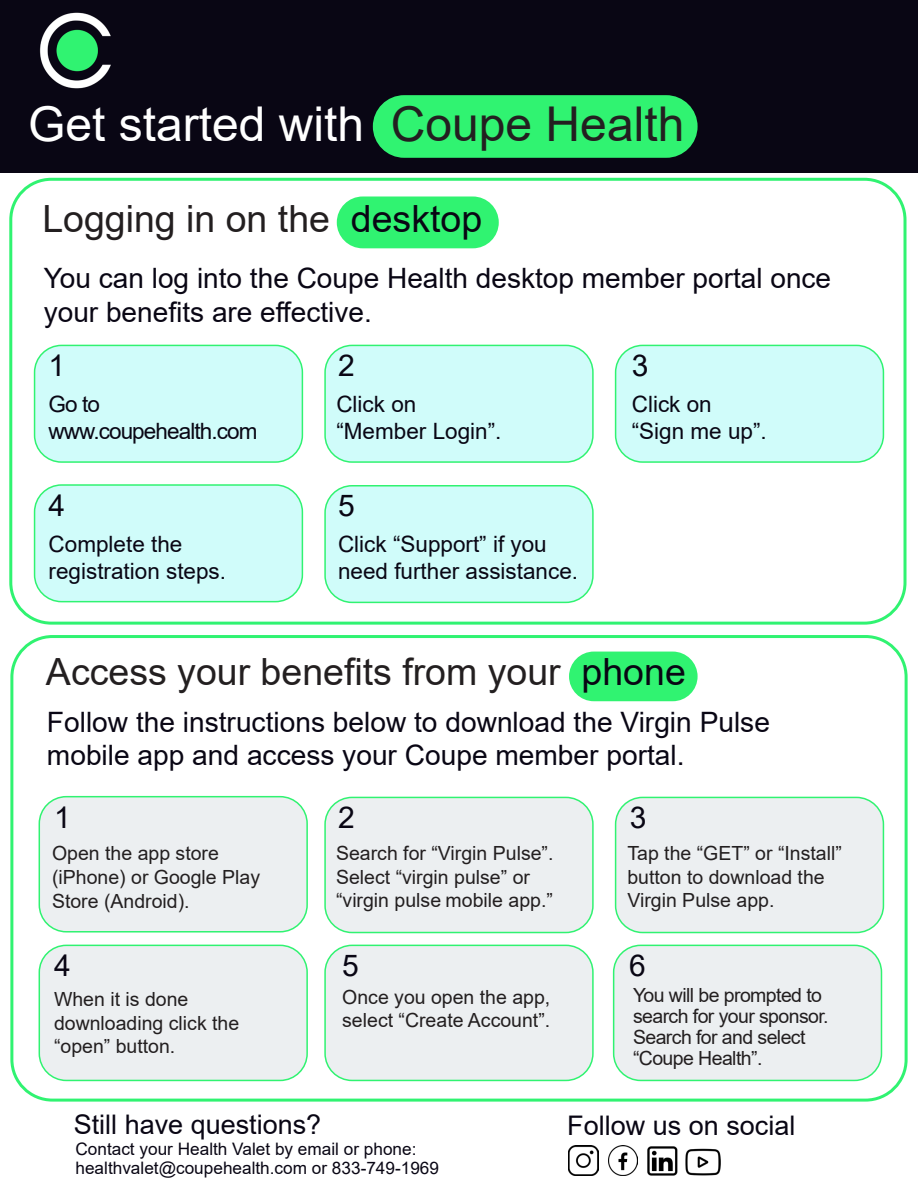
<style>
.page{position:relative;width:918px;height:1188px;background:#fff}
.page>*{position:absolute;margin:0;border:0;box-sizing:border-box;transform-origin:0 0}
.t1{font:48px "Arial";color:#fff}
.t2{font:37.5px "Arial";color:#231f20}
.t3{font:30px "Arial";color:#090614}
.t4{font:28.05px/33.6px "Arial";color:#090614}
.t5{font:27px "Arial";color:#090614}
.t6{font:22.5px/27px "Arial";color:#090614}
.t7{font:22.5px "Arial";letter-spacing:-.04em;color:#090614}
.t8{font:19.5px/23.4px "Arial";color:#231f20}
.t9{font:19.5px/21px "Arial";letter-spacing:-.03em;color:#231f20}
.t10{font:17.25px "Arial";color:#090614}
.s1{color:#231f20}
.s2{color:#090614}
</style>
<div class="page">
<div style="left:39px;top:945px;width:268px;height:135px;background:#eceff1;border-radius:27px"></div>
<div style="left:39px;top:945px;width:269px;height:136px;border:2px solid #30f371;border-radius:27px"></div>
<div style="left:325px;top:945px;width:268px;height:135px;background:#eceff1;border-radius:27px"></div>
<div style="left:324px;top:945px;width:270px;height:136px;border:2px solid #30f371;border-radius:27px"></div>
<div style="left:614px;top:945px;width:267px;height:135px;background:#eceff1;border-radius:27px"></div>
<div style="left:613px;top:945px;width:269px;height:136px;border:2px solid #30f371;border-radius:27px"></div>
<div style="left:569px;top:652px;width:129px;height:49px;background:#30f371;border-radius:25px"></div>
<div style="left:337px;top:196px;width:162px;height:52px;background:#30f371;border-radius:26px"></div>
<div style="left:0;top:0;width:918px;height:173px;background:#090614"></div>
<div style="left:373px;top:95px;width:325px;height:63px;background:#30f371;border-radius:31px"></div>
<div style="left:35px;top:345px;width:267px;height:117px;background:#d0fcfa;border-radius:27px"></div>
<div style="left:34px;top:345px;width:269px;height:118px;border:2px solid #30f371;border-radius:27px"></div>
<div style="left:325px;top:345px;width:268px;height:117px;background:#d0fcfa;border-radius:27px"></div>
<div style="left:324px;top:345px;width:270px;height:118px;border:2px solid #30f371;border-radius:27px"></div>
<div style="left:616px;top:345px;width:267px;height:117px;background:#d0fcfa;border-radius:27px"></div>
<div style="left:615px;top:345px;width:269px;height:118px;border:2px solid #30f371;border-radius:27px"></div>
<div style="left:325px;top:486px;width:268px;height:116px;background:#d0fcfa;border-radius:27px"></div>
<div style="left:324px;top:485px;width:270px;height:118px;border:2px solid #30f371;border-radius:27px"></div>
<div style="left:35px;top:485px;width:267px;height:117px;background:#d0fcfa;border-radius:27px"></div>
<div style="left:34px;top:484px;width:269px;height:118px;border:2px solid #30f371;border-radius:27px"></div>
<div style="left:39px;top:797px;width:268px;height:135px;background:#eceff1;border-radius:27px"></div>
<div style="left:39px;top:796px;width:269px;height:137px;border:2px solid #30f371;border-radius:27px"></div>
<div style="left:325px;top:797px;width:268px;height:136px;background:#eceff1;border-radius:27px"></div>
<div style="left:324px;top:797px;width:270px;height:136px;border:2px solid #30f371;border-radius:27px"></div>
<div style="left:616px;top:797px;width:267px;height:136px;background:#eceff1;border-radius:27px"></div>
<div style="left:615px;top:797px;width:269px;height:136px;border:2px solid #30f371;border-radius:27px"></div>
<div style="left:9px;top:178px;width:898px;height:447px;border:3px solid #30f371;border-radius:40px"></div>
<div style="left:10px;top:635px;width:898px;height:467px;border:3px solid #30f371;border-radius:40px"></div>
<img style="left:568px;top:1146px;width:30px;height:30px">
<img style="left:608px;top:1146px;width:30px;height:29px">
<img style="left:647px;top:1146px;width:31px;height:30px">
<img style="left:685px;top:1148px;width:36px;height:28px">
<img style="left:39px;top:12px;width:72px;height:77px">
<p class="t1" style="left:28px;top:91px;width:658px">Get started with <span class="s1">Coupe Health</span></p>
<p class="t2" style="left:42px;top:193px;width:441px">Logging in on the <span class="s2">desktop</span></p>
<p class="t4" style="left:44px;top:261px;width:789px">You can log into the Coupe Health desktop member portal once your benefits are effective.</p>
<p class="t3" style="left:49px;top:345px;width:18px">1</p>
<p class="t3" style="left:338px;top:345px;width:18px">2</p>
<p class="t3" style="left:632px;top:345px;width:18px">3</p>
<p class="t6" style="left:49px;top:390px;width:53px">Go to</p>
<p class="t7" style="left:49px;top:415px;width:210px">www.coupehealth.com</p>
<p class="t6" style="left:336px;top:390px;width:82px">Click on</p>
<p class="t6" style="left:336px;top:417px;width:167px">“Member Login”.</p>
<p class="t3" style="left:49px;top:485px;width:18px">4</p>
<p class="t3" style="left:338px;top:485px;width:18px">5</p>
<p class="t6" style="left:49px;top:530px;width:135px">Complete the</p>
<p class="t6" style="left:49px;top:557px;width:179px">registration steps.</p>
<p class="t6" style="left:338px;top:530px;width:242px">Click “Support” if you need further assistance.</p>
<p class="t6" style="left:632px;top:390px;width:82px">Click on</p>
<p class="t6" style="left:632px;top:417px;width:137px">“Sign me up”.</p>
<p class="t2" style="left:46px;top:646px;width:641px">Access your benefits from your <span class="s2">phone</span></p>
<p class="t4" style="left:47px;top:705px;width:725px">Follow the instructions below to download the Virgin Pulse</p>
<p class="t4" style="left:47px;top:738px;width:639px">mobile app and access your Coupe member portal.</p>
<p class="t3" style="left:54px;top:797px;width:18px">1</p>
<p class="t3" style="left:338px;top:797px;width:18px">2</p>
<p class="t3" style="left:630px;top:797px;width:18px">3</p>
<p class="t8" style="left:52px;top:841px;width:168px">Open the app store</p>
<p class="t8" style="left:52px;top:865px;width:210px;line-height:24px">(iPhone) or Google Play<br>Store (Android).</p>
<p class="t8" style="left:336px;top:841px;width:219px">Search for “Virgin Pulse”.<br>Select “virgin pulse” or</p>
<p class="t8" style="left:336px;top:888px;width:218px">“virgin pulse mobile app.”</p>
<p class="t3" style="left:54px;top:945px;width:18px">4</p>
<p class="t3" style="left:342px;top:945px;width:18px">5</p>
<p class="t8" style="left:627px;top:841px;width:216px">Tap the “GET” or “Install” button to download the<br>Virgin Pulse app.</p>
<p class="t3" style="left:629px;top:945px;width:18px">6</p>
<p class="t8" style="left:54px;top:988px;width:136px">When it is done</p>
<p class="t8" style="left:54px;top:1011px;width:187px">downloading click the “open” button.</p>
<p class="t8" style="left:342px;top:985px;width:210px">Once you open the app, select “Create Account”.</p>
<p class="t9" style="left:633px;top:985px;width:197px">You will be prompted to search for your sponsor.<br>Search for and select</p>
<p class="t9" style="left:633px;top:1048px;width:131px">“Coupe Health”.</p>
<p class="t5" style="left:74px;top:1106px;width:249px">Still have questions?</p>
<p class="t10" style="left:75px;top:1137px;width:343px">Contact your Health Valet by email or phone:</p>
<p class="t10" style="left:75px;top:1156px;width:365px">healthvalet@coupehealth.com or 833-749-1969</p>
<p class="t5" style="left:567px;top:1107px;width:230px">Follow us on social</p>
</div>
